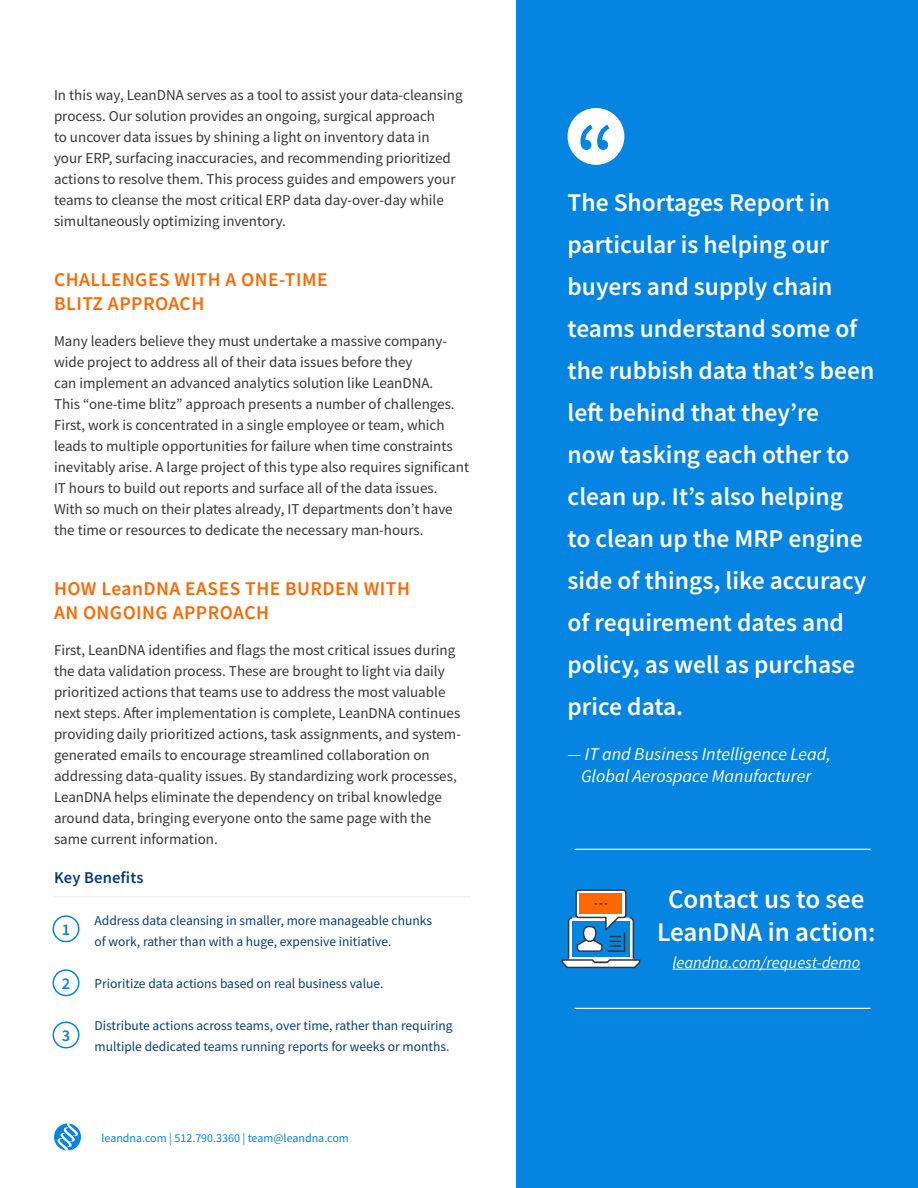
<style>
.page{position:relative;width:918px;height:1188px;background:#fff}
.page>*{position:absolute;margin:0;border:0;box-sizing:border-box;transform-origin:0 0}
.t1{font:94.5px "Source Sans Pro";color:#0584e2}
.t2{font:600 27px/33px "Source Sans Pro";color:#fff;text-align:center}
.t3{font:600 25.5px/42px "Source Sans Pro";color:#fff}
.t4{font:600 19.5px/24px "Source Sans Pro";letter-spacing:.025em;color:#ff6700}
.t5{font:italic 18px/21.6px "Source Sans Pro";color:#fff;text-align:center}
.t6{font:italic 16.5px "Source Sans Pro";color:#fff}
.t7{font:600 16.5px "Source Sans Pro";letter-spacing:.01em;color:#083d78}
.t8{font:600 16.5px "Source Sans Pro";color:#0584e2}
.t9{font:15px/21px "Source Sans Pro";color:#363638}
.t10{font:13.5px/21px "Source Sans Pro";color:#083d78}
.t11{font:12px "Source Sans Pro";color:#0584e2}
</style>
<div class="page">
<svg style="left:54px;top:1124px;width:27px;height:26px"></svg>
<div style="left:517px;top:0;width:401px;height:1188px;background:#0584e2"></div>
<hr style="left:575px;top:849px;width:296px;height:1px;background:#fff">
<div style="left:568px;top:108px;width:56px;height:57px;background:#fff;border-radius:50%"></div>
<hr style="left:575px;top:1008px;width:296px;height:1px;background:#fff">
<hr style="left:672px;top:969px;width:188px;height:1px;background:#fff">
<svg style="left:561px;top:889px;width:80px;height:80px"></svg>
<div style="left:53px;top:915px;width:26px;height:27px;border:2px solid #0584e2;border-radius:50%"></div>
<div style="left:53px;top:969px;width:26px;height:27px;border:2px solid #0584e2;border-radius:50%"></div>
<div style="left:53px;top:1022px;width:26px;height:26px;border:2px solid #0584e2;border-radius:50%"></div>
<hr style="left:54px;top:896px;width:417px;height:1px;background:#ededed">
<p class="t9" style="left:54px;top:84px;width:410px">In this way, LeanDNA serves as a tool to assist your data-cleansing process. Our solution provides an ongoing, surgical approach<br>to uncover data issues by shining a light on inventory data in<br>your ERP, surfacing inaccuracies, and recommending prioritized actions to resolve them. This process guides and empowers your teams to cleanse the most critical ERP data day-over-day while simultaneously optimizing inventory.</p>
<h3 class="t4" style="left:54px;top:267px;width:275px">CHALLENGES WITH A ONE-TIME<br>BLITZ APPROACH</h3>
<p class="t9" style="left:54px;top:330px;width:417px">Many leaders believe they must undertake a massive company&shy;wide project to address all of their data issues before they<br>can implement an advanced analytics solution like LeanDNA.<br>This “one-time blitz” approach presents a number of challenges.<br>First, work is concentrated in a single employee or team, which leads to multiple opportunities for failure when time constraints inevitably arise. A large project of this type also requires significant IT hours to build out reports and surface all of the data issues.<br>With so much on their plates already, IT departments don’t have the time or resources to dedicate the necessary man-hours.</p>
<h3 class="t4" style="left:54px;top:576px;width:358px">HOW LeanDNA EASES THE BURDEN WITH<br>AN ONGOING APPROACH</h3>
<p class="t9" style="left:54px;top:639px;width:409px">First, LeanDNA identifies and flags the most critical issues during the data validation process. These are brought to light via daily prioritized actions that teams use to address the most valuable next steps. After implementation is complete, LeanDNA continues providing daily prioritized actions, task assignments, and system&shy;generated emails to encourage streamlined collaboration on addressing data-quality issues. By standardizing work processes, LeanDNA helps eliminate the dependency on tribal knowledge around data, bringing everyone onto the same page with the same current information.</p>
<p class="t7" style="left:54px;top:866px;width:91px">Key Benefits</p>
<p class="t10" style="left:94px;top:910px;width:339px">Address data cleansing in smaller, more manageable chunks of work, rather than with a huge, expensive initiative.</p>
<p class="t10" style="left:94px;top:973px;width:291px">Prioritize data actions based on real business value.</p>
<p class="t10" style="left:94px;top:1015px;width:360px">Distribute actions across teams, over time, rather than requiring multiple dedicated teams running reports for weeks or months.</p>
<p class="t8" style="left:62px;top:918px;width:10px">1</p>
<p class="t8" style="left:62px;top:972px;width:10px">2</p>
<p class="t8" style="left:62px;top:1025px;width:10px">3</p>
<p class="t11" style="left:102px;top:1130px;width:249px">leandna.com | 512.790.3360 | team@leandna.com</p>
<h1 class="t1" style="left:575px;top:99px;width:42px">“</h1>
<p class="t3" style="left:568px;top:182px;width:308px">The Shortages Report in particular is helping our buyers and supply chain teams understand some of the rubbish data that’s been left behind that they’re<br>now tasking each other to clean up. It’s also helping<br>to clean up the MRP engine side of things, like accuracy of requirement dates and policy, as well as purchase price data.</p>
<p class="t5" style="left:568px;top:743px;width:265px">— IT and Business Intelligence Lead,<br>Global Aerospace Manufacturer</p>
<h2 class="t2" style="left:657px;top:882px;width:220px">Contact us to see<br>LeanDNA in action:</h2>
<p class="t6" style="left:672px;top:952px;width:189px">leandna.com/request-demo</p>
</div>
